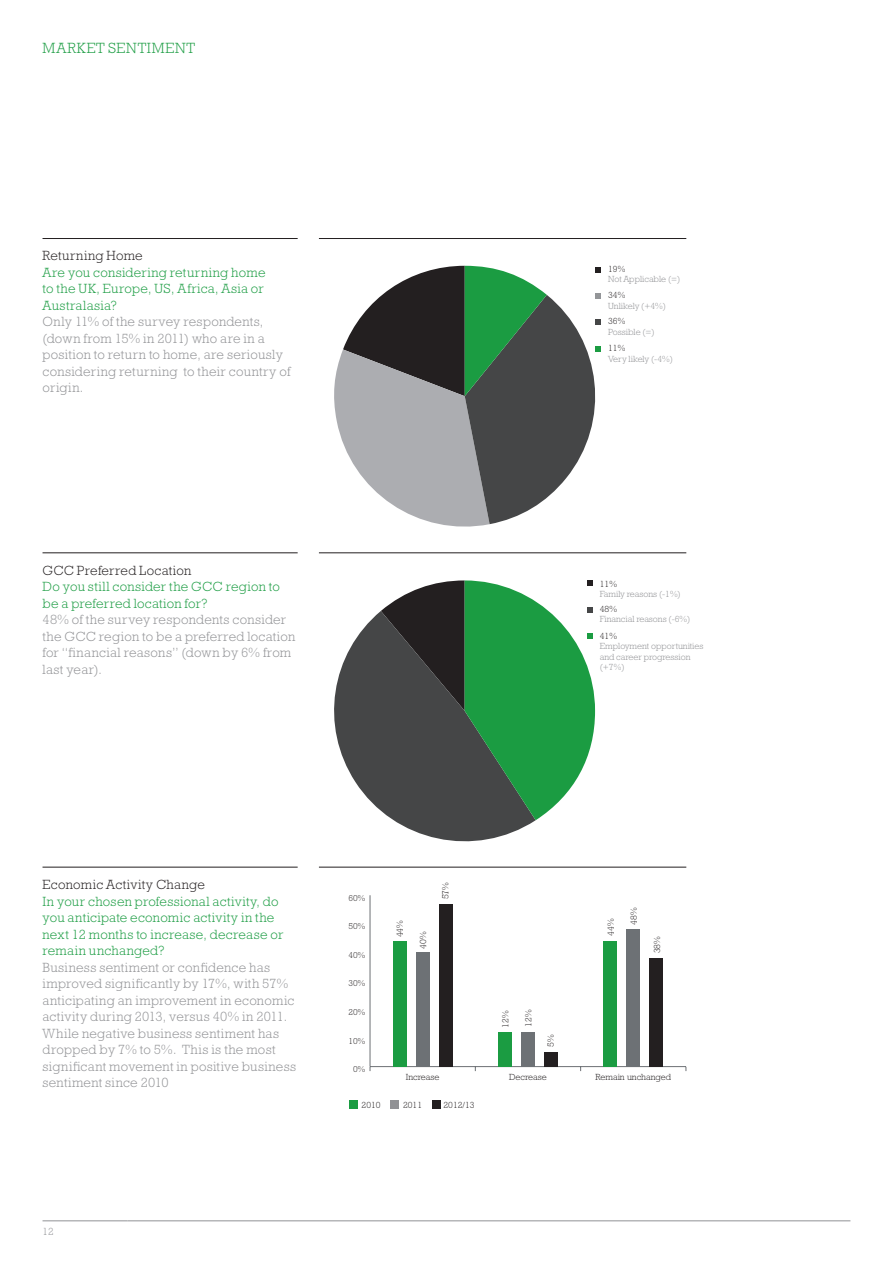
<style>
.page{position:relative;width:893px;height:1263px;background:#fff}
.page>*{position:absolute;margin:0;border:0;box-sizing:border-box;transform-origin:0 0}
._2__Page_Headers__Gr{font:300 15px "Rockwell Std";letter-spacing:.05em;color:#1b9c42}
._3__Body_Copy__Grey{font:300 13.5px/16.5px "Rockwell Std";letter-spacing:.02em;color:#919295}
._3__Body_Copy__Green{font:300 13.5px/16.5px "Rockwell Std";letter-spacing:.02em;color:#1b9c42}
._3__Body_Sub_Headers{font:300 13.5px "Rockwell Std";letter-spacing:.02em;color:#231f20}
.t1{font:300 10.5px "Rockwell Std";color:#919295}
.C__Key_info__Grey{font:300 9px/10.5px "Rockwell Std";color:#919295}
.C__Key_info__Black{font:300 9px "Rockwell Std";color:#231f20}
.D__Bar_Info_vertical{font:300 9px "Rockwell Std";letter-spacing:.01em;color:#231f20}
.t2{font:300 8.7px "Rockwell Std";color:#231f20}
</style>
<div class="page">
<hr style="left:43px;top:1220px;width:85px;height:1px;background:#919295">
<hr style="left:128px;top:1220px;width:722px;height:1px;background:#919295">
<hr style="left:43px;top:238px;width:255px;height:1px;background:#231f20">
<hr style="left:319px;top:238px;width:367px;height:1px;background:#231f20">
<hr style="left:43px;top:552px;width:255px;height:1px;background:#231f20">
<hr style="left:319px;top:552px;width:367px;height:1px;background:#231f20">
<hr style="left:43px;top:867px;width:255px;height:1px;background:#231f20">
<hr style="left:319px;top:867px;width:367px;height:1px;background:#231f20">
<svg style="left:334px;top:266px;width:267px;height:261px"></svg>
<svg style="left:334px;top:611px;width:202px;height:231px;fill:#454647"></svg>
<svg style="left:381px;top:580px;width:214px;height:240px;background:#457c56"></svg>
<hr style="left:370px;top:1066px;width:316px;height:1px;background:#6d7175">
<hr style="left:370px;top:895px;width:1px;height:171px;background:#6d7175">
<div style="left:439px;top:904px;width:13px;height:162px;background:#231f20"></div>
<div style="left:544px;top:1052px;width:14px;height:14px;background:#231f20"></div>
<div style="left:649px;top:958px;width:14px;height:108px;background:#231f20"></div>
<div style="left:416px;top:952px;width:13px;height:114px;background:#6d7175"></div>
<div style="left:521px;top:1032px;width:14px;height:34px;background:#6d7175"></div>
<div style="left:626px;top:929px;width:14px;height:137px;background:#6d7175"></div>
<div style="left:393px;top:941px;width:14px;height:125px;background:#1b9c42"></div>
<div style="left:498px;top:1032px;width:14px;height:34px;background:#1b9c42"></div>
<div style="left:604px;top:941px;width:13px;height:125px;background:#1b9c42"></div>
<div style="left:349px;top:1100px;width:8px;height:9px;background:#1b9c42"></div>
<div style="left:390px;top:1100px;width:9px;height:9px;background:#919295"></div>
<div style="left:432px;top:1100px;width:8px;height:9px;background:#231f20"></div>
<p class="_2__Page_Headers__Gr" style="left:43px;top:39px;width:154px">MARKET SENTIMENT</p>
<p class="_3__Body_Sub_Headers" style="left:43px;top:248px;width:102px">Returning Home</p>
<p class="_3__Body_Copy__Green" style="left:43px;top:264px;width:224px;text-align:justify">Are you considering returning home to the UK, Europe, US, Africa, Asia or Australasia?</p>
<p class="_3__Body_Copy__Grey" style="left:43px;top:314px;width:249px">Only 11% of the survey respondents, (down from 15% in 2011) who are in a position to return to home, are seriously considering returning to their country of origin.</p>
<p class="_3__Body_Sub_Headers" style="left:43px;top:562px;width:150px">GCC Preferred Location</p>
<p class="_3__Body_Copy__Green" style="left:43px;top:578px;width:239px">Do you still consider the GCC region to be a preferred location for?</p>
<p class="_3__Body_Copy__Grey" style="left:43px;top:611px;width:254px">48% of the survey respondents consider the GCC region to be a preferred location for “financial reasons” (down by 6% from last year).</p>
<p class="C__Key_info__Black" style="left:608px;top:264px;width:19px">19%</p>
<p class="C__Key_info__Grey" style="left:608px;top:274px;width:74px">Not Applicable (=)</p>
<p class="C__Key_info__Black" style="left:608px;top:290px;width:19px">34%</p>
<p class="C__Key_info__Grey" style="left:608px;top:300px;width:59px">Unlikely (+4%)</p>
<p class="C__Key_info__Black" style="left:608px;top:316px;width:19px">36%</p>
<p class="C__Key_info__Grey" style="left:608px;top:327px;width:48px">Possible (=)</p>
<p class="C__Key_info__Black" style="left:608px;top:343px;width:19px">11%</p>
<p class="C__Key_info__Grey" style="left:608px;top:353px;width:66px">Very likely (-4%)</p>
<p class="C__Key_info__Black" style="left:600px;top:579px;width:19px">11%</p>
<p class="C__Key_info__Grey" style="left:600px;top:589px;width:83px">Family reasons (-1%)</p>
<p class="C__Key_info__Black" style="left:600px;top:604px;width:19px">48%</p>
<p class="C__Key_info__Grey" style="left:600px;top:614px;width:92px">Financial reasons (-6%)</p>
<p class="C__Key_info__Black" style="left:600px;top:630px;width:19px">41%</p>
<p class="C__Key_info__Grey" style="left:600px;top:641px;width:105px">Employment opportunities and career progression (+7%)</p>
<p class="_3__Body_Sub_Headers" style="left:43px;top:877px;width:164px">Economic Activity Change</p>
<p class="_3__Body_Copy__Green" style="left:43px;top:893px;width:242px">In your chosen professional activity, do you anticipate economic activity in the next 12 months to increase, decrease or remain unchanged?</p>
<p class="_3__Body_Copy__Grey" style="left:43px;top:959px;width:255px">Business sentiment or confidence has improved significantly by 17%, with 57% anticipating an improvement in economic activity during 2013, versus 40% in 2011.<br>While negative business sentiment has dropped by 7% to 5%. This is the most significant movement in positive business sentiment since 2010</p>
<p class="t1" style="left:43px;top:1226px;width:13px">12</p>
<p class="t2" style="left:348px;top:893px;width:18px">60%</p>
<p class="t2" style="left:348px;top:921px;width:18px">50%</p>
<p class="t2" style="left:348px;top:950px;width:18px">40%</p>
<p class="t2" style="left:348px;top:978px;width:18px">30%</p>
<p class="t2" style="left:348px;top:1007px;width:18px">20%</p>
<p class="t2" style="left:348px;top:1036px;width:18px">10%</p>
<p class="t2" style="left:353px;top:1064px;width:13px">0%</p>
<p class="D__Bar_Info_vertical" style="left:395px;top:937px;width:19px;rotate:-90deg">44%</p>
<p class="D__Bar_Info_vertical" style="left:418px;top:948px;width:19px;rotate:-90deg">40%</p>
<p class="D__Bar_Info_vertical" style="left:440px;top:899px;width:19px;rotate:-90deg">57%</p>
<p class="D__Bar_Info_vertical" style="left:500px;top:1028px;width:19px;rotate:-90deg">12%</p>
<p class="D__Bar_Info_vertical" style="left:523px;top:1027px;width:19px;rotate:-90deg">12%</p>
<p class="D__Bar_Info_vertical" style="left:546px;top:1047px;width:14px;rotate:-90deg">5%</p>
<p class="D__Bar_Info_vertical" style="left:605px;top:935px;width:19px;rotate:-90deg">44%</p>
<p class="D__Bar_Info_vertical" style="left:629px;top:924px;width:19px;rotate:-90deg">48%</p>
<p class="D__Bar_Info_vertical" style="left:652px;top:953px;width:19px;rotate:-90deg">38%</p>
<p class="C__Key_info__Black" style="left:406px;top:1072px;width:35px">Increase</p>
<p class="C__Key_info__Black" style="left:509px;top:1072px;width:39px">Decrease</p>
<p class="C__Key_info__Black" style="left:595px;top:1072px;width:77px">Remain unchanged</p>
<p class="C__Key_info__Black" style="left:362px;top:1099px;width:21px">2010</p>
<p class="C__Key_info__Black" style="left:403px;top:1099px;width:21px">2011</p>
<p class="C__Key_info__Black" style="left:443px;top:1099px;width:33px">2012/13</p>
</div>
